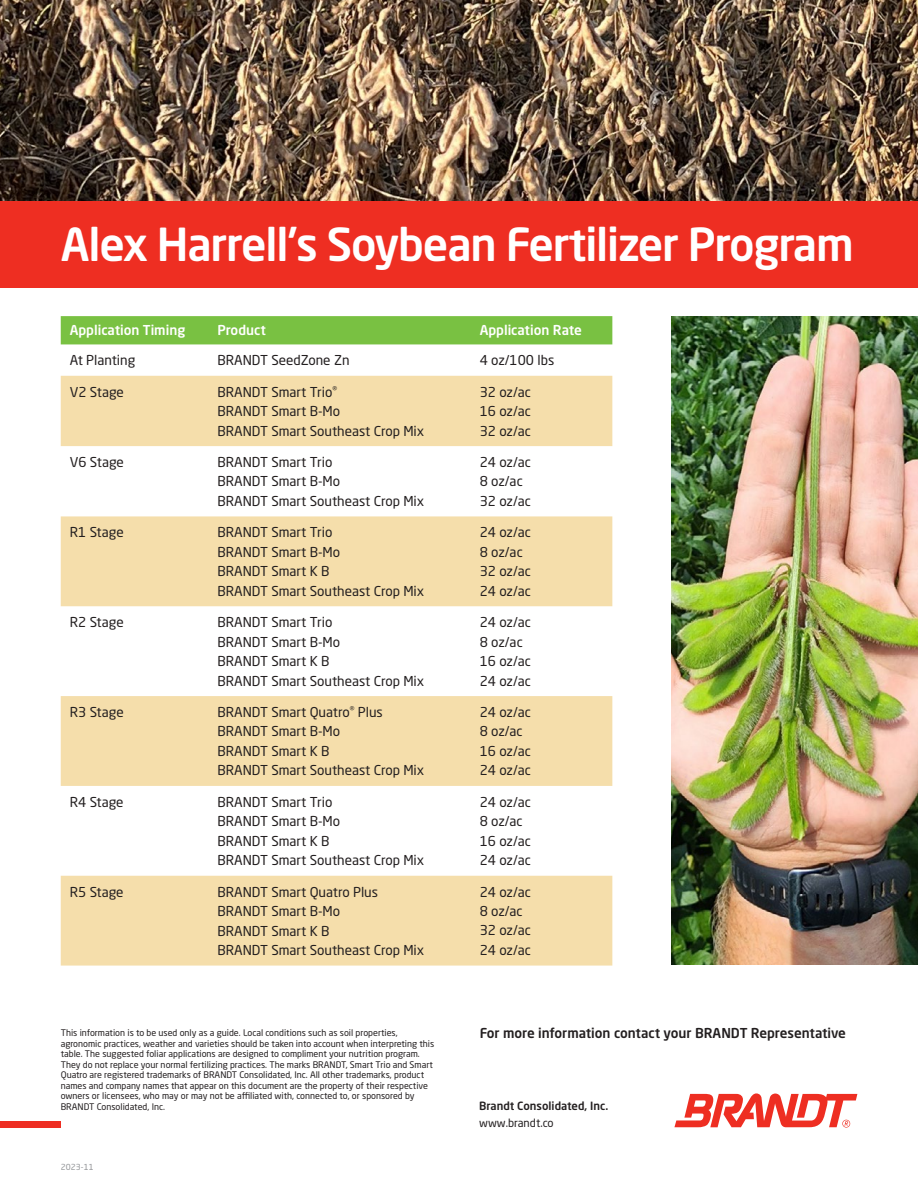
<style>
.page{position:relative;width:918px;height:1188px;background:#fff}
.page>*{position:absolute;margin:0;border:0;box-sizing:border-box;transform-origin:0 0}
.t1{font:500 45px "Neo Sans Pro";letter-spacing:-.025em;color:#fff}
.t2{font:13.5px/19.5px "Neo Sans Pro";color:#231f20}
.t3{font:500 13.5px "Neo Sans Pro";color:#231f20}
.t4{font:500 13.5px "Neo Sans Pro";color:#fff}
.t5{font:500 11.25px "Neo Sans Pro";color:#231f20}
.t6{font:11.25px "Neo Sans Pro";color:#231f20}
.t7{font:9px/10.5px "Neo Sans Pro";color:#231f20}
.t8{font:8.25px "Neo Sans Pro";color:#939598}
</style>
<div class="page">
<div style="left:0;top:1121px;width:61px;height:6px;background:#ee2e22"></div>
<svg style="left:674px;top:1093px;width:183px;height:35px"></svg>
<img style="left:0;top:0;width:918px;height:201px">
<img style="left:671px;top:316px;width:247px;height:648px">
<div style="left:0;top:201px;width:918px;height:86px;background:#ee2e22"></div>
<div style="left:61px;top:316px;width:551px;height:28px;background:#79c142"></div>
<svg style="left:61px;top:376px;width:551px;height:590px;fill:#f5deab"></svg>
<h1 class="t1" style="left:61px;top:216px;width:795px">Alex Harrell's Soybean Fertilizer Program</h1>
<p class="t4" style="left:70px;top:322px;width:117px">Application Timing</p>
<p class="t4" style="left:217px;top:322px;width:50px">Product</p>
<p class="t4" style="left:480px;top:322px;width:104px">Application Rate</p>
<p class="t2" style="left:70px;top:350px;width:67px">At Planting</p>
<p class="t2" style="left:217px;top:350px;width:134px">BRANDT SeedZone Zn</p>
<p class="t2" style="left:480px;top:350px;width:76px">4 oz/100 lbs</p>
<p class="t2" style="left:70px;top:382px;width:56px">V2 Stage</p>
<p class="t2" style="left:217px;top:382px;width:208px">BRANDT Smart Trio<sup>®<br></sup>BRANDT Smart B-Mo<br>BRANDT Smart Southeast Crop Mix</p>
<p class="t2" style="left:480px;top:382px;width:53px;text-align:justify">32 oz/ac 16 oz/ac 32 oz/ac</p>
<p class="t2" style="left:70px;top:452px;width:56px">V6 Stage</p>
<p class="t2" style="left:217px;top:452px;width:208px">BRANDT Smart Trio<br>BRANDT Smart B-Mo<br>BRANDT Smart Southeast Crop Mix</p>
<p class="t2" style="left:480px;top:452px;width:53px">24 oz/ac<br>8 oz/ac<br>32 oz/ac</p>
<p class="t2" style="left:70px;top:522px;width:55px">R1 Stage</p>
<p class="t2" style="left:217px;top:522px;width:208px">BRANDT Smart Trio<br>BRANDT Smart B-Mo<br>BRANDT Smart K B<br>BRANDT Smart Southeast Crop Mix</p>
<p class="t2" style="left:480px;top:522px;width:53px">24 oz/ac<br>8 oz/ac<br>32 oz/ac<br>24 oz/ac</p>
<p class="t2" style="left:70px;top:612px;width:55px">R2 Stage</p>
<p class="t2" style="left:217px;top:612px;width:208px">BRANDT Smart Trio<br>BRANDT Smart B-Mo<br>BRANDT Smart K B<br>BRANDT Smart Southeast Crop Mix</p>
<p class="t2" style="left:480px;top:612px;width:53px">24 oz/ac<br>8 oz/ac<br>16 oz/ac<br>24 oz/ac</p>
<p class="t2" style="left:70px;top:702px;width:55px">R3 Stage</p>
<p class="t2" style="left:217px;top:702px;width:208px">BRANDT Smart Quatro<sup>®</sup> Plus<br>BRANDT Smart B-Mo<br>BRANDT Smart K B<br>BRANDT Smart Southeast Crop Mix</p>
<p class="t2" style="left:480px;top:702px;width:53px">24 oz/ac<br>8 oz/ac<br>16 oz/ac<br>24 oz/ac</p>
<p class="t2" style="left:70px;top:792px;width:55px">R4 Stage</p>
<p class="t2" style="left:217px;top:792px;width:208px">BRANDT Smart Trio<br>BRANDT Smart B-Mo<br>BRANDT Smart K B<br>BRANDT Smart Southeast Crop Mix</p>
<p class="t2" style="left:480px;top:792px;width:53px">24 oz/ac<br>8 oz/ac<br>16 oz/ac<br>24 oz/ac</p>
<p class="t2" style="left:70px;top:882px;width:55px">R5 Stage</p>
<p class="t2" style="left:217px;top:882px;width:208px">BRANDT Smart Quatro Plus<br>BRANDT Smart B-Mo<br>BRANDT Smart K B<br>BRANDT Smart Southeast Crop Mix</p>
<p class="t2" style="left:480px;top:882px;width:53px">24 oz/ac<br>8 oz/ac<br>32 oz/ac<br>24 oz/ac</p>
<p class="t7" style="left:61px;top:1028px;width:339px">This information is to be used only as a guide. Local conditions such as soil properties,</p>
<p class="t3" style="left:480px;top:1024px;width:368px">For more information contact your BRANDT Representative</p>
<p class="t7" style="left:61px;top:1038px;width:375px">agronomic practices, weather and varieties should be taken into account when interpreting this table. The suggested foliar applications are designed to compliment your nutrition program.<br>They do not replace your normal fertilizing practices. The marks BRANDT, Smart Trio and Smart Quatro are registered trademarks of BRANDT Consolidated, Inc. All other trademarks, product names and company names that appear on this document are the property of their respective owners or licensees, who may or may not be affiliated with, connected to, or sponsored by BRANDT Consolidated, Inc.</p>
<p class="t5" style="left:479px;top:1099px;width:131px">Brandt Consolidated, Inc.</p>
<p class="t6" style="left:479px;top:1116px;width:76px">www.brandt.co</p>
<p class="t8" style="left:61px;top:1162px;width:34px">2023-11</p>
</div>
